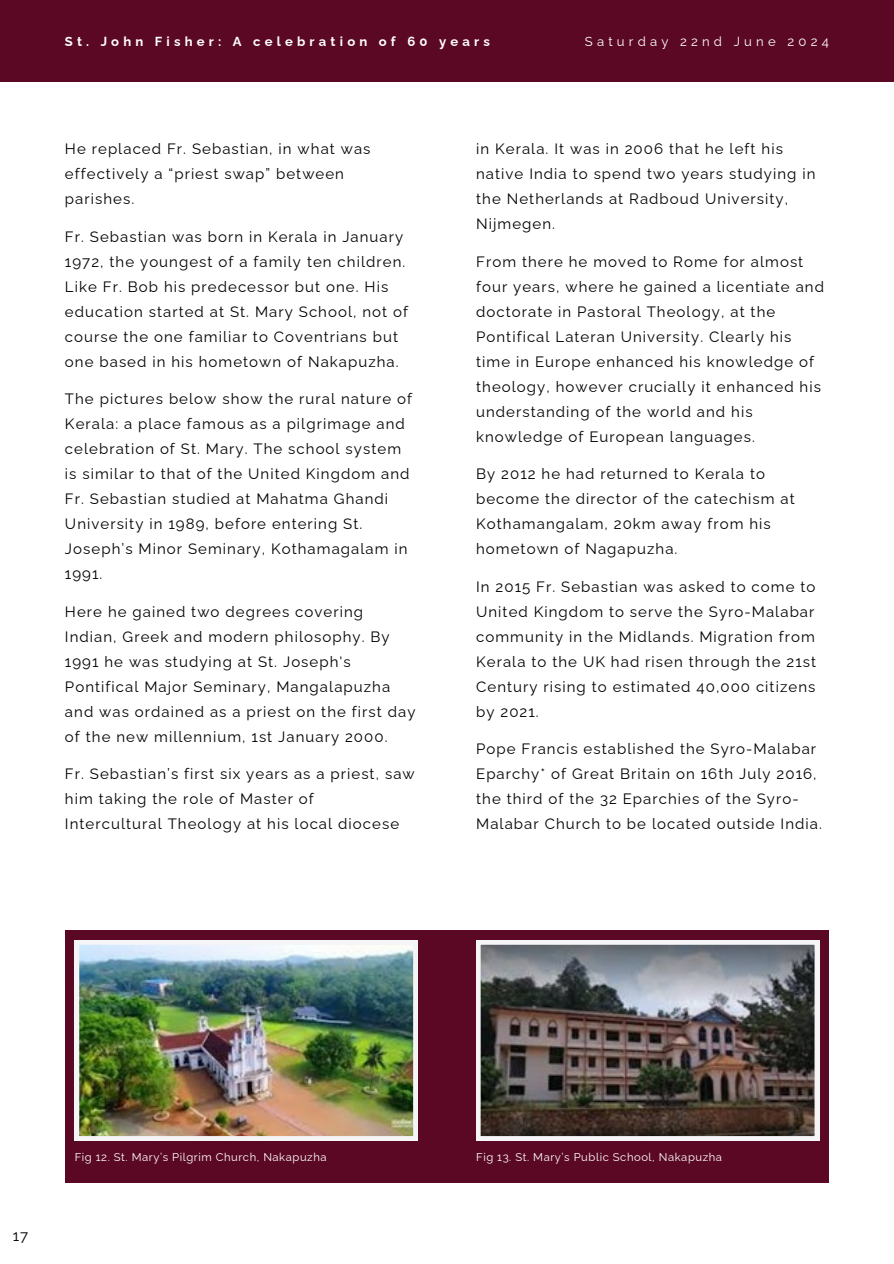
<style>
.page{position:relative;width:894px;height:1264px;background:#fff}
.page>*{position:absolute;margin:0;border:0;box-sizing:border-box;transform-origin:0 0}
.t1{font:15px/25px "Raleway";letter-spacing:.07em;color:#000}
.t2{font:700 13.05px "Raleway";letter-spacing:.32em;color:#fff}
.t3{font:13.05px "Raleway";letter-spacing:.32em;color:#fff}
.t4{font:11.25px "Raleway";letter-spacing:.05em;color:#fff}
</style>
<div class="page">
<div style="left:0;top:0;width:893px;height:81px;background:#5b0825"></div>
<div style="left:65px;top:930px;width:763px;height:252px;background:#5b0825"></div>
<img style="left:75px;top:940px;width:342px;height:200px">
<img style="left:476px;top:940px;width:342px;height:200px">
<p class="t2" style="left:65px;top:34px;width:426px">St. John Fisher: A celebration of 60 years</p>
<h2 class="t3" style="left:584px;top:34px;width:245px">Saturday 22nd June 2024</h2>
<h1 class="t1" style="left:65px;top:136px;width:307px">He replaced Fr. Sebastian, in what was effectively a “priest swap” between parishes.</h1>
<h1 class="t1" style="left:65px;top:224px;width:344px">Fr. Sebastian was born in Kerala in January 1972, the youngest of a family ten children.<br>Like Fr. Bob his predecessor but one. His education started at St. Mary School, not of course the one familiar to Coventrians but one based in his hometown of Nakapuzha.</h1>
<h1 class="t1" style="left:65px;top:386px;width:348px">The pictures below show the rural nature of Kerala: a place famous as a pilgrimage and celebration of St. Mary. The school system is similar to that of the United Kingdom and Fr. Sebastian studied at Mahatma Ghandi University in 1989, before entering St.<br>Joseph’s Minor Seminary, Kothamagalam in 1991.</h1>
<h1 class="t1" style="left:65px;top:599px;width:352px">Here he gained two degrees covering Indian, Greek and modern philosophy. By 1991 he was studying at St. Joseph's Pontifical Major Seminary, Mangalapuzha and was ordained as a priest on the first day of the new millennium, 1st January 2000.</h1>
<h1 class="t1" style="left:65px;top:761px;width:351px">Fr. Sebastian’s first six years as a priest, saw him taking the role of Master of<br>Intercultural Theology at his local diocese</h1>
<h1 class="t1" style="left:476px;top:136px;width:340px">in Kerala. It was in 2006 that he left his native India to spend two years studying in the Netherlands at Radboud University, Nijmegen.</h1>
<h1 class="t1" style="left:476px;top:249px;width:349px">From there he moved to Rome for almost four years, where he gained a licentiate and doctorate in Pastoral Theology, at the Pontifical Lateran University. Clearly his time in Europe enhanced his knowledge of theology, however crucially it enhanced his understanding of the world and his knowledge of European languages.</h1>
<h1 class="t1" style="left:476px;top:461px;width:320px">By 2012 he had returned to Kerala to become the director of the catechism at<br>Kothamangalam, 20km away from his hometown of Nagapuzha.</h1>
<h1 class="t1" style="left:476px;top:574px;width:341px;text-align:justify">In 2015 Fr. Sebastian was asked to come to United Kingdom to serve the Syro-Malabar community in the Midlands. Migration from Kerala to the UK had risen through the 21st Century rising to estimated 40,000 citizens by 2021.</h1>
<h1 class="t1" style="left:476px;top:736px;width:347px">Pope Francis established the Syro-Malabar Eparchy* of Great Britain on 16th July 2016, the third of the 32 Eparchies of the Syro-Malabar Church to be located outside India.</h1>
<h3 class="t1" style="left:13px;top:1223px;width:17px">17</h3>
<p class="t4" style="left:75px;top:1150px;width:253px">Fig 12. St. Mary’s Pilgrim Church, Nakapuzha</p>
<p class="t4" style="left:476px;top:1150px;width:247px">Fig 13. St. Mary’s Public School, Nakapuzha</p>
</div>
